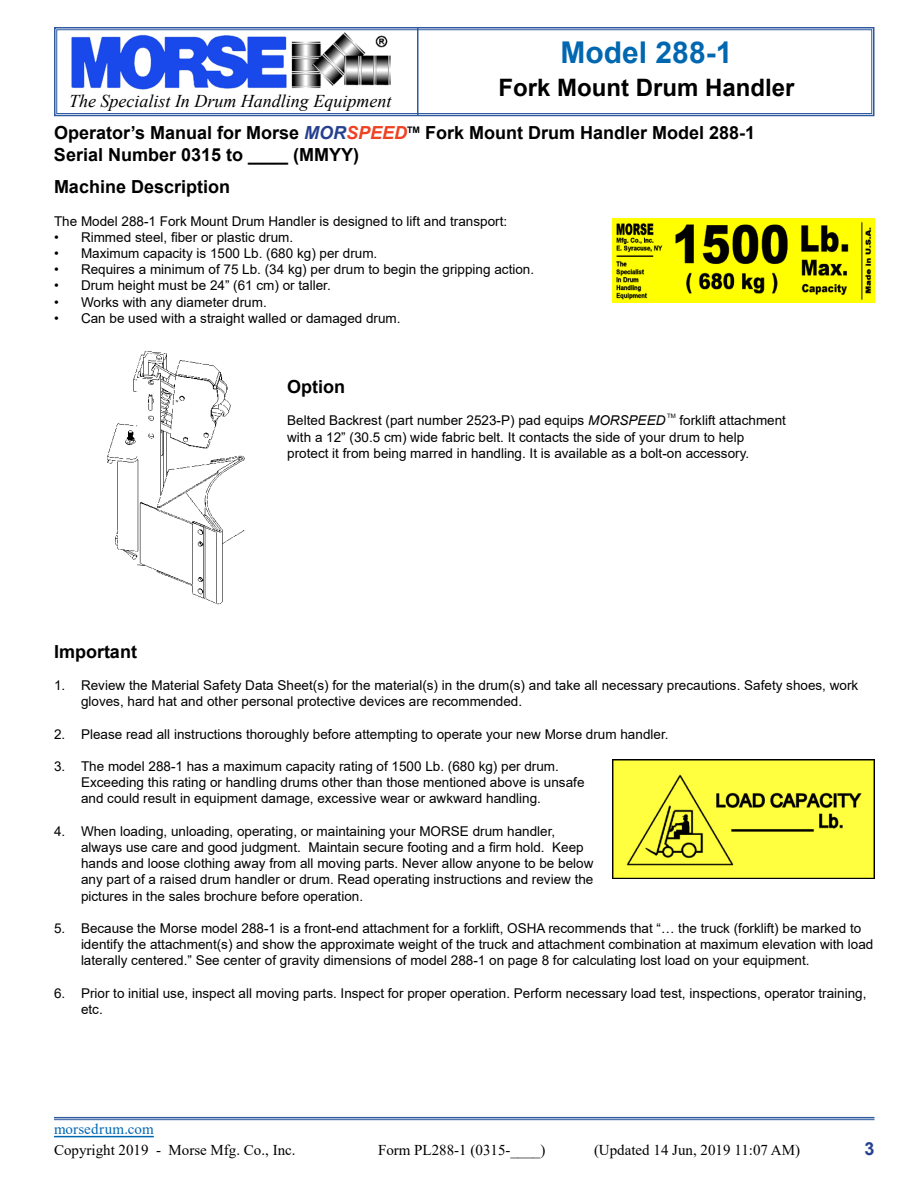
<style>
.page{position:relative;width:918px;height:1188px;background:#fff}
.page>*{position:absolute;margin:0;border:0;box-sizing:border-box;transform-origin:0 0}
.t1{font:700 30px "Arial";color:#0067b1}
.t2{font:700 24px "Arial";color:#000}
.t3{font:700 18px/21.6px "Arial";color:#000}
.t4{font:italic 18px "Times New Roman";color:#000}
.t5{font:700 18px "Arial";color:#25408f}
.t6{font:15px "Times New Roman";color:#000}
.t7{font:15px "Times New Roman";letter-spacing:.01em;color:#0067b1}
.t8{font:13.5px/16.2px "Arial";color:#000}
.t9{font:6px "Arial";color:#000}
.s1{font-style:italic;color:#25408f}
.s2{font-style:italic;color:#ef4223}
.s3{font-style:italic}
</style>
<div class="page">
<hr style="left:54px;top:1136px;width:100px;height:1px;background:#0067b1">
<hr style="left:54px;top:1117px;width:820px;height:1px;background:#2f5a9f">
<hr style="left:54px;top:1119px;width:820px;height:1px;background:#2f5a9f">
<svg style="left:54px;top:27px;width:821px;height:90px"></svg>
<div style="left:56px;top:29px;width:816px;height:85px;border:1px solid #2f5a9f"></div>
<hr style="left:417px;top:28px;width:1px;height:88px;background:#2f5a9f">
<img style="left:613px;top:759px;width:261px;height:119px">
<img style="left:613px;top:218px;width:262px;height:85px">
<img style="left:107px;top:351px;width:138px;height:254px">
<h1 class="t1" style="left:561px;top:31px;width:173px">Model 288-1</h1>
<h2 class="t2" style="left:498px;top:71px;width:298px">Fork Mount Drum Handler</h2>
<h3 class="t3" style="left:54px;top:122px;width:703px">Operator’s Manual for Morse <span class="s1">MOR</span><span class="s2">SPEED</span><sup>TM</sup> Fork Mount Drum Handler Model 288-1<br>Serial Number 0315 to ____ (MMYY)</h3>
<h3 class="t3" style="left:54px;top:176px;width:178px">Machine Description</h3>
<p class="t8" style="left:54px;top:213px;width:455px">The Model 288-1 Fork Mount Drum Handler is designed to lift and transport:</p>
<p class="t8" style="left:54px;top:229px;width:241px">• Rimmed steel, fiber or plastic drum.</p>
<p class="t8" style="left:54px;top:245px;width:325px">• Maximum capacity is 1500 Lb. (680 kg) per drum.</p>
<p class="t8" style="left:54px;top:261px;width:482px">• Requires a minimum of 75 Lb. (34 kg) per drum to begin the gripping action.</p>
<p class="t8" style="left:54px;top:277px;width:278px">• Drum height must be 24” (61 cm) or taller.</p>
<p class="t8" style="left:54px;top:294px;width:214px">• Works with any diameter drum.</p>
<p class="t8" style="left:54px;top:310px;width:348px">• Can be used with a straight walled or damaged drum.</p>
<h3 class="t4" style="left:69px;top:89px;width:324px">The Specialist In Drum Handling Equipment</h3>
<h3 class="t3" style="left:287px;top:376px;width:59px">Option</h3>
<p class="t8" style="left:287px;top:412px;width:380px">Belted Backrest (part number 2523-P) pad equips <span class="s3">MORSPEED</span></p>
<p class="t9" style="left:667px;top:412px;width:10px">TM</p>
<p class="t8" style="left:287px;top:412px;width:500px;text-indent:392px">forklift attachment with a 12” (30.5 cm) wide fabric belt. It contacts the side of your drum to help protect it from being marred in handling. It is available as a bolt-on accessory.</p>
<h3 class="t3" style="left:54px;top:641px;width:84px">Important</h3>
<p class="t8" style="left:81px;top:677px;width:779px;text-indent:-27px">1. Review the Material Safety Data Sheet(s) for the material(s) in the drum(s) and take all necessary precautions. Safety shoes, work gloves, hard hat and other personal protective devices are recommended.</p>
<p class="t8" style="left:54px;top:726px;width:616px">2. Please read all instructions thoroughly before attempting to operate your new Morse drum handler.</p>
<p class="t8" style="left:81px;top:758px;width:505px;text-indent:-27px">3. The model 288-1 has a maximum capacity rating of 1500 Lb. (680 kg) per drum.<br>Exceeding this rating or handling drums other than those mentioned above is unsafe and could result in equipment damage, excessive wear or awkward handling.</p>
<p class="t8" style="left:81px;top:823px;width:514px;text-indent:-27px">4. When loading, unloading, operating, or maintaining your MORSE drum handler, always use care and good judgment. Maintain secure footing and a firm hold. Keep hands and loose clothing away from all moving parts. Never allow anyone to be below any part of a raised drum handler or drum. Read operating instructions and review the pictures in the sales brochure before operation.</p>
<p class="t8" style="left:81px;top:920px;width:794px;text-indent:-27px">5. Because the Morse model 288-1 is a front-end attachment for a forklift, OSHA recommends that “… the truck (forklift) be marked to identify the attachment(s) and show the approximate weight of the truck and attachment combination at maximum elevation with load laterally centered.” See center of gravity dimensions of model 288-1 on page 8 for calculating lost load on your equipment.</p>
<p class="t8" style="left:81px;top:985px;width:787px;text-indent:-27px">6. Prior to initial use, inspect all moving parts. Inspect for proper operation. Perform necessary load test, inspections, operator training, etc.</p>
<p class="t7" style="left:54px;top:1118px;width:101px">morsedrum.com</p>
<p class="t6" style="left:54px;top:1140px;width:243px">Copyright 2019 - Morse Mfg. Co., Inc.</p>
<p class="t6" style="left:378px;top:1140px;width:169px">Form PL288-1 (0315-____)</p>
<p class="t6" style="left:594px;top:1140px;width:208px">(Updated 14 Jun, 2019 11:07 AM)</p>
<h3 class="t5" style="left:864px;top:1136px;width:12px">3</h3>
</div>
